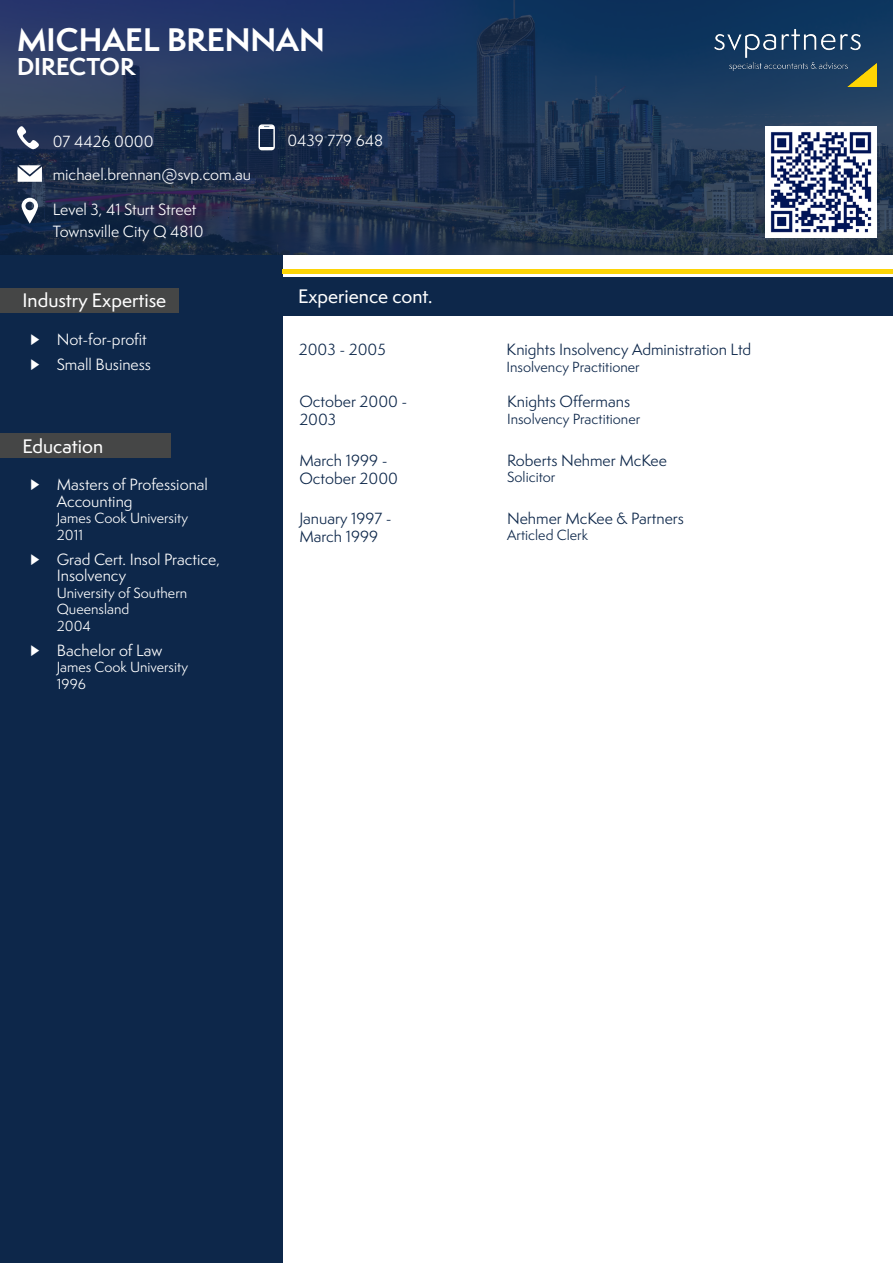
<style>
.page{position:relative;width:893px;height:1263px;background:#fff}
.page>*{position:absolute;margin:0;border:0;box-sizing:border-box;transform-origin:0 0}
.t1{font:700 30px "Semplicita Pro";color:#fff}
.t2{font:700 22.5px "Semplicita Pro";color:#fff}
.t3{font:500 18px "Semplicita Pro";color:#fff}
.t4{font:15px/16.5px "Semplicita Pro";color:#fff}
.t5{font:15px "Semplicita Pro";color:#0d274a}
.t6{font:13.5px/16.5px "Semplicita Pro";color:#fff}
.t7{font:13.5px "Semplicita Pro";color:#0d274a}
</style>
<div class="page">
<div style="left:0;top:0;width:283px;height:1263px;background:#0d274a"></div>
<svg style="left:0;top:0;width:893px;height:254px;background:#1f3455"></svg>
<svg style="left:22px;top:198px;width:16px;height:26px"></svg>
<svg style="left:18px;top:165px;width:24px;height:17px"></svg>
<svg style="left:17px;top:126px;width:22px;height:23px"></svg>
<div style="left:258px;top:124px;width:17px;height:26px;border:1px solid #fff;border-radius:3px"></div>
<svg style="left:260px;top:147px;width:14px;height:2px"></svg>
<svg style="left:260px;top:126px;width:14px;height:2px"></svg>
<div style="left:0;top:288px;width:179px;height:25px;background:#454646"></div>
<img style="left:765px;top:126px;width:111px;height:111px">
<img style="left:701px;top:15px;width:175px;height:72px">
<div style="left:0;top:433px;width:170px;height:25px;background:#454646"></div>
<div style="left:272px;top:277px;width:621px;height:39px;background:#0d274a"></div>
<div style="left:283px;top:269px;width:610px;height:5px;background:#fcd406"></div>
<p class="t1" style="left:17px;top:17px;width:309px">MICHAEL BRENNAN</p>
<p class="t2" style="left:17px;top:50px;width:120px">DIRECTOR</p>
<p class="t4" style="left:53px;top:132px;width:102px">07 4426 0000</p>
<p class="t4" style="left:53px;top:165px;width:200px">michael.brennan@svp.com.au</p>
<p class="t4" style="left:53px;top:201px;width:145px">Level 3, 41 Sturt Street</p>
<p class="t4" style="left:53px;top:223px;width:152px">Townsville City Q 4810</p>
<p class="t3" style="left:23px;top:288px;width:145px">Industry Expertise</p>
<p class="t4" style="left:30px;top:331px;width:119px">► Not-for-profit</p>
<p class="t4" style="left:30px;top:356px;width:123px">► Small Business</p>
<p class="t3" style="left:23px;top:433px;width:82px">Education</p>
<p class="t4" style="left:57px;top:476px;width:153px;text-indent:-27px">► Masters of Professional<br>Accounting</p>
<p class="t6" style="left:57px;top:510px;width:133px">James Cook University<br>2011</p>
<p class="t4" style="left:57px;top:551px;width:165px;text-indent:-27px">► Grad Cert. Insol Practice,<br>Insolvency</p>
<p class="t6" style="left:57px;top:584px;width:132px">University of Southern<br>Queensland<br>2004</p>
<p class="t4" style="left:30px;top:642px;width:134px">► Bachelor of Law</p>
<p class="t6" style="left:57px;top:659px;width:133px">James Cook University<br>1996</p>
<p class="t4" style="left:287px;top:132px;width:97px">0439 779 648</p>
<p class="t3" style="left:298px;top:283px;width:136px">Experience cont.</p>
<p class="t5" style="left:299px;top:339px;width:88px">2003 - 2005</p>
<p class="t5" style="left:299px;top:391px;width:110px">October 2000 -</p>
<p class="t5" style="left:299px;top:409px;width:38px">2003</p>
<p class="t5" style="left:299px;top:449px;width:90px">March 1999 -</p>
<p class="t5" style="left:299px;top:467px;width:100px">October 2000</p>
<p class="t5" style="left:299px;top:508px;width:94px">January 1997 -</p>
<p class="t5" style="left:299px;top:526px;width:80px">March 1999</p>
<p class="t5" style="left:507px;top:339px;width:246px">Knights Insolvency Administration Ltd</p>
<p class="t7" style="left:507px;top:357px;width:135px">Insolvency Practitioner</p>
<p class="t5" style="left:507px;top:391px;width:124px">Knights Offermans</p>
<p class="t7" style="left:507px;top:409px;width:135px">Insolvency Practitioner</p>
<p class="t5" style="left:507px;top:449px;width:161px">Roberts Nehmer McKee</p>
<p class="t7" style="left:507px;top:467px;width:50px">Solicitor</p>
<p class="t5" style="left:507px;top:508px;width:178px">Nehmer McKee &amp; Partners</p>
<p class="t7" style="left:507px;top:526px;width:82px">Articled Clerk</p>
</div>
